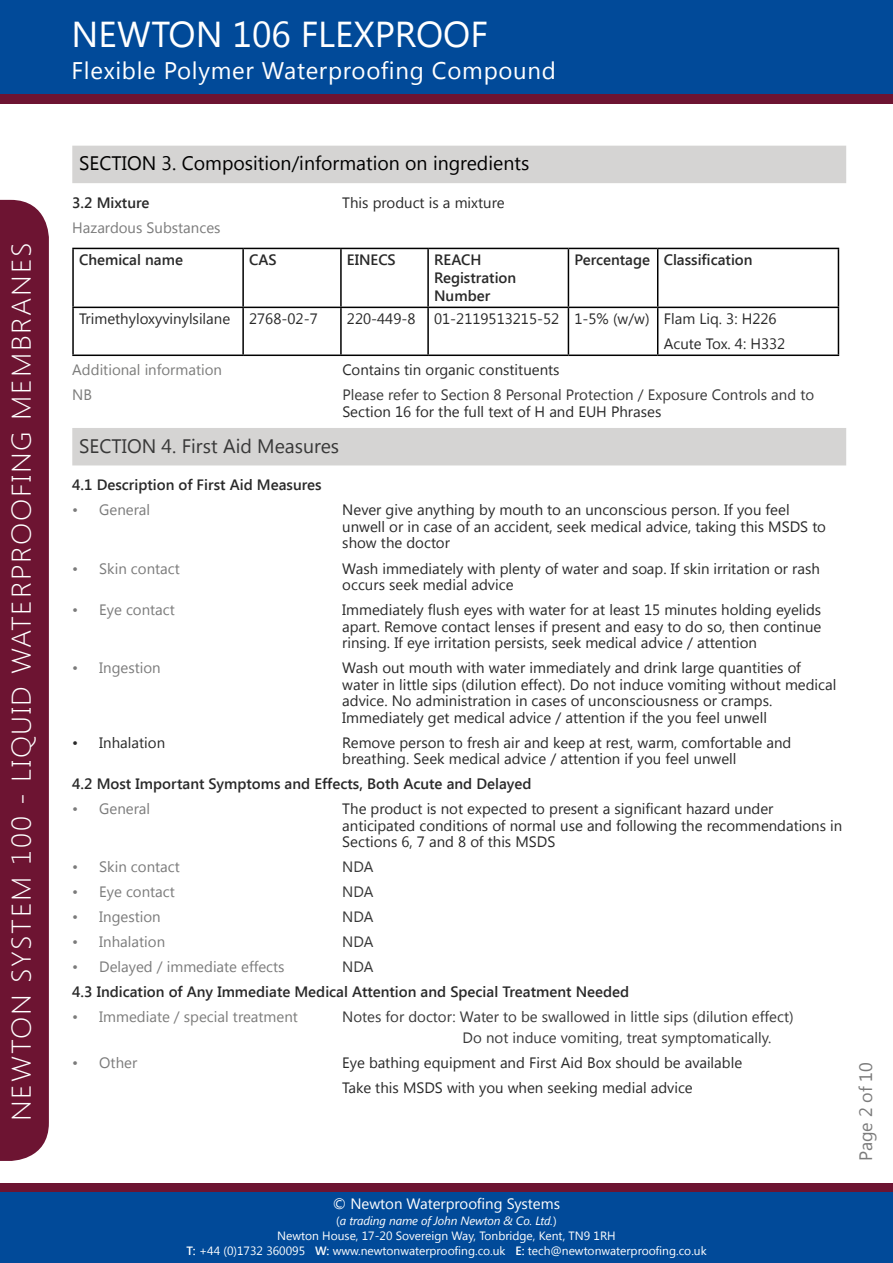
<style>
.page{position:relative;width:893px;height:1263px;background:#fff}
.page>*{position:absolute;margin:0;border:0;box-sizing:border-box;transform-origin:0 0}
.t1{font:36px "Segoe UI";color:#fff}
.t2{font:300 27px "Segoe UI";letter-spacing:.06em;color:#fff;scale:1.08 1}
.t3{font:24px "Segoe UI";letter-spacing:.03em;color:#fff}
.t4{font:19.5px "Segoe UI";color:#000}
.t5{font:19.5px "Segoe UI";color:#383838}
.t6{font:18px "Segoe UI";color:#7b7b7b}
.t7{font:15px/16.5px "Segoe UI";color:#292929}
.t8{font:600 15px/18px "Segoe UI";color:#292929}
.t9{font:15px/20.7px "Segoe UI";color:#383838}
.t10{font:15px "Segoe UI";color:#7b7b7b}
.t11{font:15px "Segoe UI";color:#7c7c7b}
.t12{font:15px "Segoe UI";color:#fff}
.t13{font:12px/15.6px "Segoe UI";color:#fff;text-align:center}
.s1{font-style:italic}
.s2{font-weight:600}
</style>
<div class="page">
<div style="left:0;top:200px;width:49px;height:961px;background:#6d1432"></div>
<div style="left:0;top:1191px;width:893px;height:72px;background:#014a99"></div>
<div style="left:0;top:1183px;width:893px;height:8px;background:#6d1432"></div>
<div style="left:0;top:0;width:893px;height:94px;background:#014a99"></div>
<div style="left:0;top:94px;width:893px;height:9px;background:#6d1432"></div>
<div style="left:72px;top:146px;width:774px;height:37px;background:#d5d4d3"></div>
<div style="left:72px;top:428px;width:774px;height:37px;background:#d5d4d3"></div>
<hr style="left:72px;top:248px;width:171px;height:1px;background:#000">
<hr style="left:72px;top:249px;width:2px;height:58px;background:#000">
<hr style="left:243px;top:248px;width:98px;height:1px;background:#000">
<hr style="left:242px;top:249px;width:2px;height:58px;background:#000">
<hr style="left:341px;top:248px;width:87px;height:1px;background:#000">
<hr style="left:340px;top:249px;width:2px;height:58px;background:#000">
<hr style="left:428px;top:248px;width:140px;height:1px;background:#000">
<hr style="left:427px;top:249px;width:2px;height:58px;background:#000">
<hr style="left:568px;top:248px;width:90px;height:1px;background:#000">
<hr style="left:568px;top:249px;width:1px;height:58px;background:#000">
<hr style="left:658px;top:248px;width:181px;height:1px;background:#000">
<hr style="left:657px;top:249px;width:1px;height:58px;background:#000">
<hr style="left:838px;top:249px;width:1px;height:58px;background:#000">
<hr style="left:72px;top:307px;width:171px;height:1px;background:#000">
<hr style="left:72px;top:308px;width:2px;height:46px;background:#000">
<hr style="left:243px;top:307px;width:98px;height:1px;background:#000">
<hr style="left:242px;top:308px;width:2px;height:46px;background:#000">
<hr style="left:341px;top:307px;width:87px;height:1px;background:#000">
<hr style="left:340px;top:308px;width:2px;height:46px;background:#000">
<hr style="left:428px;top:307px;width:140px;height:1px;background:#000">
<hr style="left:427px;top:308px;width:2px;height:46px;background:#000">
<hr style="left:568px;top:307px;width:90px;height:1px;background:#000">
<hr style="left:568px;top:308px;width:1px;height:46px;background:#000">
<hr style="left:658px;top:307px;width:181px;height:1px;background:#000">
<hr style="left:657px;top:308px;width:1px;height:46px;background:#000">
<hr style="left:838px;top:308px;width:1px;height:46px;background:#000">
<hr style="left:72px;top:354px;width:171px;height:2px;background:#000">
<hr style="left:243px;top:354px;width:98px;height:2px;background:#000">
<hr style="left:341px;top:354px;width:87px;height:2px;background:#000">
<hr style="left:428px;top:354px;width:140px;height:2px;background:#000">
<hr style="left:568px;top:354px;width:90px;height:2px;background:#000">
<hr style="left:658px;top:354px;width:181px;height:2px;background:#000">
<h2 class="t2" style="left:3px;top:1121px;width:815px;rotate:-90deg">NEWTON SYSTEM 100 - LIQUID WATERPROOFING MEMBRANES</h2>
<h1 class="t1" style="left:71px;top:9px;width:418px">NEWTON 106 FLEXPROOF</h1>
<h3 class="t3" style="left:71px;top:54px;width:486px">Flexible Polymer Waterproofing Compound</h3>
<h3 class="t4" style="left:79px;top:150px;width:451px">SECTION 3. Composition/information on ingredients</h3>
<p class="t8" style="left:72px;top:193px;width:79px">3.2 Mixture</p>
<p class="t7" style="left:342px;top:194px;width:164px">This product is a mixture</p>
<p class="t10" style="left:72px;top:217px;width:150px">Hazardous Substances</p>
<p class="t8" style="left:79px;top:250px;width:105px">Chemical name</p>
<p class="t8" style="left:249px;top:250px;width:29px">CAS</p>
<p class="t8" style="left:347px;top:250px;width:50px">EINECS</p>
<p class="t8" style="left:434px;top:250px;width:84px">REACH<br>Registration<br>Number</p>
<p class="t8" style="left:574px;top:250px;width:180px">Percentage Classification</p>
<p class="t7" style="left:79px;top:310px;width:153px">Trimethyloxyvinylsilane</p>
<p class="t7" style="left:249px;top:310px;width:70px">2768-02-7</p>
<p class="t7" style="left:664px;top:306px;width:123px;line-height:25px;text-indent:-317px">220-449-8 01-2119513215-52 1-5% (w/w) Flam Liq. 3: H226<br>Acute Tox. 4: H332</p>
<p class="t11" style="left:72px;top:359px;width:151px">Additional information</p>
<p class="t7" style="left:342px;top:361px;width:219px">Contains tin organic constituents</p>
<p class="t11" style="left:72px;top:384px;width:21px">NB</p>
<p class="t9" style="left:342px;top:384px;width:473px">Please refer to Section 8 Personal Protection / Exposure Controls and to</p>
<p class="t7" style="left:342px;top:402px;width:321px">Section 16 for the full text of H and EUH Phrases</p>
<h3 class="t5" style="left:79px;top:432px;width:261px">SECTION 4. First Aid Measures</h3>
<p class="t8" style="left:72px;top:475px;width:251px">4.1 Description of First Aid Measures</p>
<p class="t10" style="left:72px;top:500px;width:79px">• General</p>
<p class="t7" style="left:342px;top:501px;width:485px">Never give anything by mouth to an unconscious person. If you feel unwell or in case of an accident, seek medical advice, taking this MSDS to show the doctor</p>
<p class="t10" style="left:72px;top:558px;width:109px">• Skin contact</p>
<p class="t7" style="left:342px;top:559px;width:479px">Wash immediately with plenty of water and soap. If skin irritation or rash occurs seek medial advice</p>
<p class="t10" style="left:72px;top:599px;width:104px">• Eye contact</p>
<p class="t7" style="left:342px;top:601px;width:480px;text-align:justify">Immediately flush eyes with water for at least 15 minutes holding eyelids apart. Remove contact lenses if present and easy to do so, then continue rinsing. If eye irritation persists, seek medical advice / attention</p>
<p class="t10" style="left:72px;top:657px;width:90px">• Ingestion</p>
<p class="t7" style="left:342px;top:659px;width:496px">Wash out mouth with water immediately and drink large quantities of water in little sips (dilution effect). Do not induce vomiting without medical advice. No administration in cases of unconsciousness or cramps.<br>Immediately get medical advice / attention if the you feel unwell</p>
<p class="t7" style="left:72px;top:733px;width:94px">• Inhalation</p>
<p class="t7" style="left:342px;top:733px;width:450px">Remove person to fresh air and keep at rest, warm, comfortable and breathing. Seek medical advice / attention if you feel unwell</p>
<p class="t8" style="left:72px;top:774px;width:461px">4.2 Most Important Symptoms and Effects, Both Acute and Delayed</p>
<p class="t10" style="left:72px;top:798px;width:79px">• General</p>
<p class="t7" style="left:342px;top:800px;width:501px">The product is not expected to present a significant hazard under anticipated conditions of normal use and following the recommendations in<br>Sections 6, 7 and 8 of this MSDS</p>
<p class="t10" style="left:72px;top:856px;width:109px">• Skin contact</p>
<p class="t9" style="left:342px;top:856px;width:33px">NDA</p>
<p class="t10" style="left:72px;top:881px;width:104px">• Eye contact</p>
<p class="t9" style="left:342px;top:881px;width:33px">NDA</p>
<p class="t10" style="left:72px;top:906px;width:90px">• Ingestion</p>
<p class="t9" style="left:342px;top:906px;width:33px">NDA</p>
<p class="t10" style="left:72px;top:931px;width:94px">• Inhalation</p>
<p class="t9" style="left:342px;top:931px;width:33px">NDA</p>
<p class="t10" style="left:72px;top:956px;width:214px">• Delayed / immediate effects</p>
<p class="t9" style="left:342px;top:956px;width:33px">NDA</p>
<p class="t8" style="left:72px;top:982px;width:558px">4.3 Indication of Any Immediate Medical Attention and Special Treatment Needed</p>
<p class="t11" style="left:72px;top:1006px;width:227px">• Immediate / special treatment</p>
<p class="t9" style="left:463px;top:1006px;width:332px;text-indent:-120px">Notes for doctor: Water to be swallowed in little sips (dilution effect)<br>Do not induce vomiting, treat symptomatically.</p>
<p class="t10" style="left:72px;top:1052px;width:66px">• Other</p>
<p class="t7" style="left:342px;top:1049px;width:401px;line-height:25px">Eye bathing equipment and First Aid Box should be available<br>Take this MSDS with you when seeking medial advice</p>
<p class="t12" style="left:333px;top:1193px;width:229px">© Newton Waterproofing Systems</p>
<p class="t13" style="left:277px;top:1212px;width:340px">(<span class="s1">a trading name of John Newton &amp; Co. Ltd.</span>)<br>Newton House, 17-20 Sovereign Way, Tonbridge, Kent, TN9 1RH</p>
<p class="t13" style="left:186px;top:1242px;width:522px"><span class="s2">T:</span> +44 (0)1732 360095 <span class="s2">W:</span> www.newtonwaterproofing.co.uk <span class="s2">E:</span> tech@newtonwaterproofing.co.uk</p>
<p class="t6" style="left:853px;top:1161px;width:100px;rotate:-90deg">Page 2 of 10</p>
</div>
